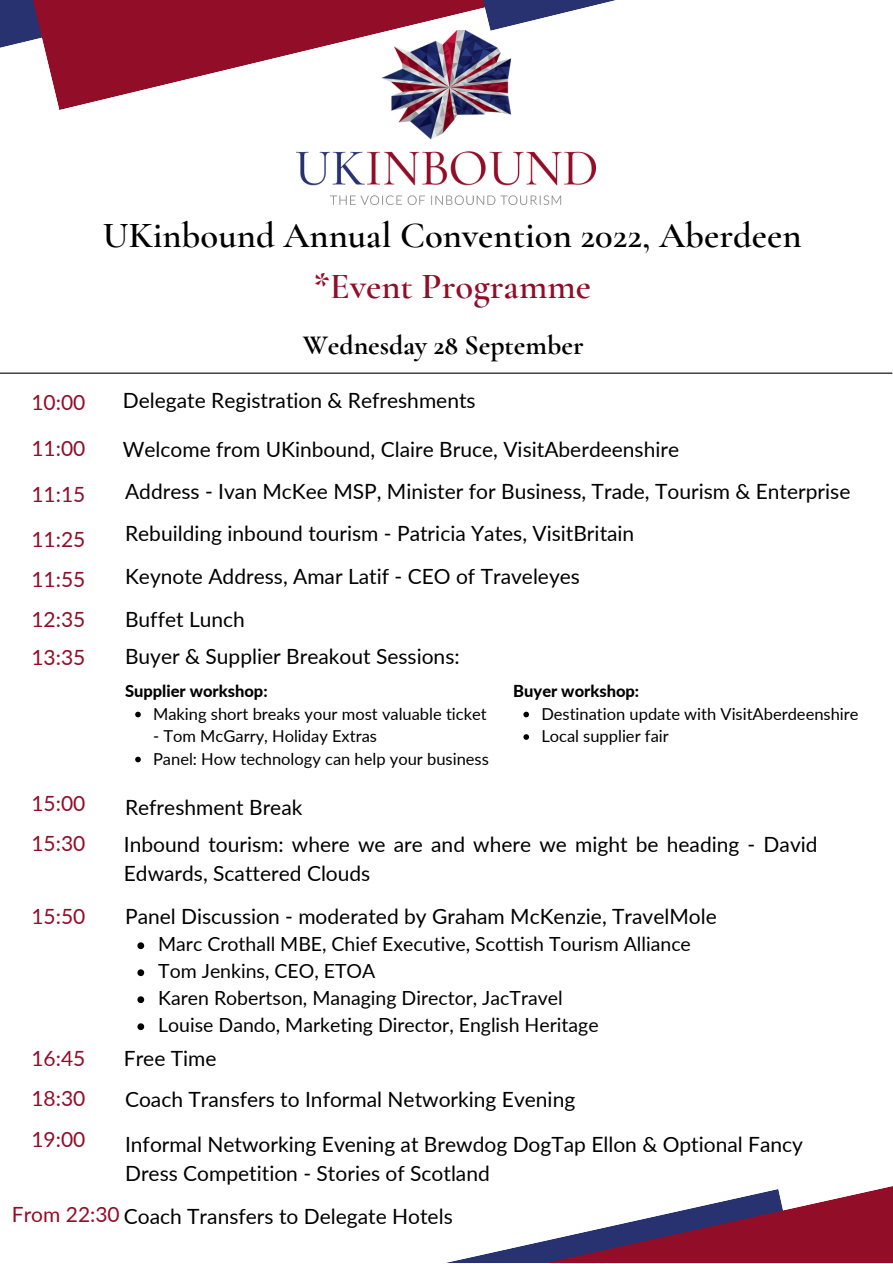
<style>
.page{position:relative;width:893px;height:1264px;background:#fff}
.page>*{position:absolute;margin:0;border:0;box-sizing:border-box;transform-origin:0 0}
.t1{font:600 36.75px "Cormorant Garamond";color:#000}
.t2{font:600 36.75px "Cormorant Garamond";color:#920d28}
.t3{font:700 27.75px "Cormorant Garamond";color:#000}
.t4{font:21px/29.2px "Lato";color:#000}
.t5{font:21px "Lato";color:#920d28}
.t6{font:19.5px/27px "Lato";color:#000}
.t7{font:16.5px/22.5px "Lato";color:#000}
.t8{font:800 16.5px "Lato";color:#000}
.s1{color:#920d28}
</style>
<div class="page">
<svg style="left:450px;top:1186px;width:442px;height:76px"></svg>
<img style="left:297px;top:110px;width:299px;height:95px">
<svg style="left:0;top:0;width:512px;height:110px"></svg>
<svg style="left:477px;top:0;width:139px;height:31px"></svg>
<hr style="left:0;top:372px;width:892px;height:2px;background:#000">
<svg style="left:137px;top:942px;width:7px;height:7px"></svg>
<svg style="left:137px;top:969px;width:7px;height:7px"></svg>
<svg style="left:137px;top:996px;width:7px;height:7px"></svg>
<svg style="left:137px;top:1023px;width:7px;height:7px"></svg>
<svg style="left:135px;top:711px;width:6px;height:6px"></svg>
<svg style="left:135px;top:756px;width:6px;height:6px"></svg>
<svg style="left:523px;top:711px;width:6px;height:6px"></svg>
<svg style="left:523px;top:734px;width:6px;height:5px"></svg>
<h1 class="t1" style="left:103px;top:213px;width:700px">UKinbound Annual Convention 2022, Aberdeen</h1>
<h1 class="t2" style="left:313px;top:263px;width:279px">*Event Programme</h1>
<h2 class="t3" style="left:303px;top:328px;width:282px">Wednesday 28 September</h2>
<p class="t5" style="left:31px;top:389px;width:55px">10:00</p>
<p class="t4" style="left:123px;top:385px;width:354px">Delegate Registration &amp; Refreshments</p>
<p class="t5" style="left:31px;top:435px;width:55px">11:00</p>
<p class="t4" style="left:123px;top:434px;width:557px">Welcome from UKinbound, Claire Bruce, VisitAberdeenshire</p>
<p class="t5" style="left:31px;top:481px;width:55px">11:15</p>
<p class="t4" style="left:125px;top:476px;width:726px">Address - Ivan McKee MSP, Minister for Business, Trade, Tourism &amp; Enterprise</p>
<p class="t5" style="left:31px;top:526px;width:55px">11:25</p>
<p class="t4" style="left:125px;top:518px;width:510px">Rebuilding inbound tourism - Patricia Yates, VisitBritain</p>
<p class="t5" style="left:31px;top:566px;width:55px">11:55</p>
<p class="t4" style="left:125px;top:561px;width:456px">Keynote Address, Amar Latif - CEO of Traveleyes</p>
<p class="t5" style="left:31px;top:606px;width:55px">12:35</p>
<p class="t4" style="left:125px;top:604px;width:121px">Buffet Lunch</p>
<p class="t5" style="left:31px;top:644px;width:55px">13:35</p>
<p class="t4" style="left:125px;top:641px;width:336px">Buyer &amp; Supplier Breakout Sessions:</p>
<p class="t8" style="left:125px;top:680px;width:144px">Supplier workshop:</p>
<p class="t7" style="left:153px;top:702px;width:335px">Making short breaks your most valuable ticket</p>
<p class="t7" style="left:153px;top:724px;width:337px">- Tom McGarry, Holiday Extras<br>Panel: How technology can help your business</p>
<p class="t8" style="left:513px;top:680px;width:127px">Buyer workshop:</p>
<p class="t7" style="left:541px;top:702px;width:319px">Destination update with VisitAberdeenshire<br>Local supplier fair</p>
<p class="t5" style="left:31px;top:790px;width:55px">15:00</p>
<p class="t4" style="left:125px;top:792px;width:179px">Refreshment Break</p>
<p class="t5" style="left:31px;top:830px;width:55px">15:30</p>
<p class="t4" style="left:124px;top:829px;width:695px">Inbound tourism: where we are and where we might be heading - David<br>Edwards, Scattered Clouds</p>
<p class="t5" style="left:31px;top:903px;width:55px">15:50</p>
<p class="t4" style="left:125px;top:901px;width:593px">Panel Discussion - moderated by Graham McKenzie, TravelMole</p>
<p class="t6" style="left:158px;top:930px;width:534px">Marc Crothall MBE, Chief Executive, Scottish Tourism Alliance Tom Jenkins, CEO, ETOA<br>Karen Robertson, Managing Director, JacTravel<br>Louise Dando, Marketing Director, English Heritage</p>
<p class="t5" style="left:31px;top:1044px;width:55px">16:45</p>
<p class="t4" style="left:124px;top:1042px;width:94px">Free Time</p>
<p class="t5" style="left:31px;top:1085px;width:55px">18:30</p>
<p class="t4" style="left:125px;top:1084px;width:451px">Coach Transfers to Informal Networking Evening</p>
<p class="t5" style="left:31px;top:1126px;width:55px">19:00</p>
<p class="t4" style="left:125px;top:1129px;width:679px">Informal Networking Evening at Brewdog DogTap Ellon &amp; Optional Fancy<br>Dress Competition - Stories of Scotland</p>
<p class="t4" style="left:12px;top:1201px;width:442px"><span class="s1">From 22:30</span> Coach Transfers to Delegate Hotels</p>
</div>
